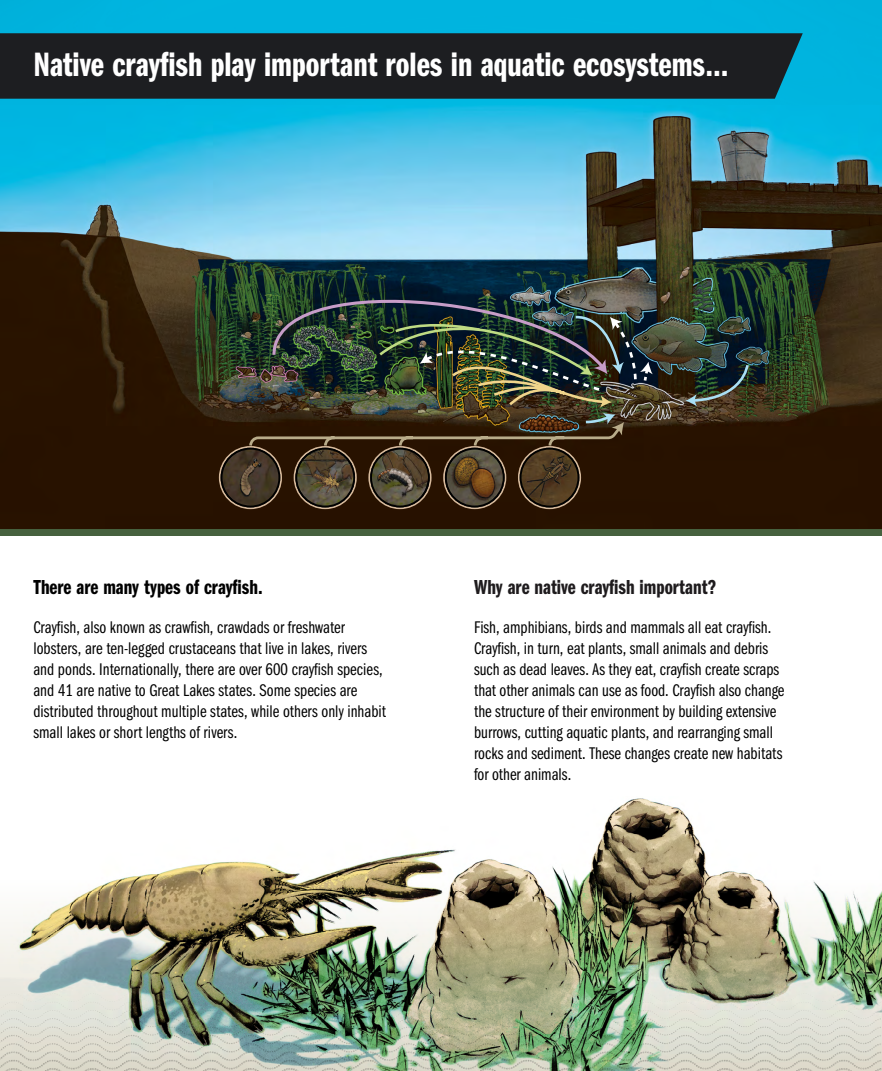
<style>
.page{position:relative;width:882px;height:1071px;background:#fff}
.page>*{position:absolute;margin:0;border:0;box-sizing:border-box;transform-origin:0 0}
.Heading_3{font:35px "Franklin Gothic URW Com Dem";color:#fff}
.Heading_4{font:21px "Franklin Gothic URW Com Dem";color:#1e1b1d}
.Heading_4-2{font:21px "Franklin Gothic URW Com Dem";color:#000}
.Body_Text{font:17.5px/21px "Franklin Gothic URW Com Boo";color:#000}
</style>
<div class="page">
<div style="left:0;top:0;width:882px;height:106px;background:#00b4df"></div>
<div style="left:0;top:33px;width:803px;height:66px;background:#1d1e21"></div>
<img style="left:0;top:106px;width:882px;height:423px">
<svg style="left:686px;top:363px;width:64px;height:44px"></svg>
<svg style="left:444px;top:447px;width:61px;height:61px"></svg>
<div style="left:443px;top:446px;width:63px;height:63px;border:2px solid #d7ba9c;border-radius:50%"></div>
<img style="left:445px;top:448px;width:60px;height:59px;border-radius:30px">
<div style="left:445px;top:448px;width:60px;height:59px;border:2px solid #000;border-radius:50%"></div>
<svg style="left:519px;top:447px;width:61px;height:61px"></svg>
<div style="left:518px;top:446px;width:63px;height:63px;border:2px solid #d7ba9c;border-radius:50%"></div>
<img style="left:520px;top:448px;width:59px;height:59px;border-radius:30px">
<div style="left:520px;top:448px;width:59px;height:59px;border:2px solid #000;border-radius:50%"></div>
<svg style="left:369px;top:447px;width:62px;height:61px"></svg>
<div style="left:368px;top:446px;width:64px;height:63px;border:2px solid #d7ba9c;border-radius:50%"></div>
<img style="left:370px;top:448px;width:60px;height:59px;border-radius:30px">
<div style="left:370px;top:448px;width:60px;height:59px;border:2px solid #000;border-radius:50%"></div>
<svg style="left:220px;top:447px;width:61px;height:61px"></svg>
<div style="left:219px;top:446px;width:63px;height:63px;border:2px solid #d7ba9c;border-radius:50%"></div>
<img style="left:221px;top:448px;width:59px;height:59px;border-radius:30px">
<div style="left:221px;top:448px;width:59px;height:59px;border:2px solid #000;border-radius:50%"></div>
<svg style="left:295px;top:447px;width:61px;height:61px"></svg>
<div style="left:294px;top:446px;width:63px;height:63px;border:2px solid #d7ba9c;border-radius:50%"></div>
<img style="left:295px;top:448px;width:60px;height:59px;border-radius:30px">
<div style="left:295px;top:448px;width:60px;height:59px;border:2px solid #000;border-radius:50%"></div>
<img style="left:248px;top:270px;width:405px;height:178px">
<div style="left:0;top:529px;width:882px;height:7px;background:#46613e"></div>
<img style="left:116px;top:798px;width:644px;height:82px">
<img style="left:0;top:880px;width:882px;height:113px">
<img style="left:0;top:993px;width:882px;height:78px">
<h3 class="Heading_3" style="left:33px;top:40px;width:697px">Native crayfish play important roles in aquatic ecosystems...</h3>
<h4 class="Heading_4-2" style="left:33px;top:573px;width:231px">There are many types of crayfish.</h4>
<p class="Body_Text" style="left:33px;top:616px;width:354px">Crayfish, also known as crawfish, crawdads or freshwater lobsters, are ten-legged crustaceans that live in lakes, rivers and ponds. Internationally, there are over 600 crayfish species, and 41 are native to Great Lakes states. Some species are distributed throughout multiple states, while others only inhabit small lakes or short lengths of rivers.</p>
<h4 class="Heading_4" style="left:474px;top:573px;width:244px">Why are native crayfish important?</h4>
<p class="Body_Text" style="left:474px;top:616px;width:312px">Fish, amphibians, birds and mammals all eat crayfish.<br>Crayfish, in turn, eat plants, small animals and debris such as dead leaves. As they eat, crayfish create scraps that other animals can use as food. Crayfish also change the structure of their environment by building extensive burrows, cutting aquatic plants, and rearranging small rocks and sediment. These changes create new habitats for other animals.</p>
</div>
